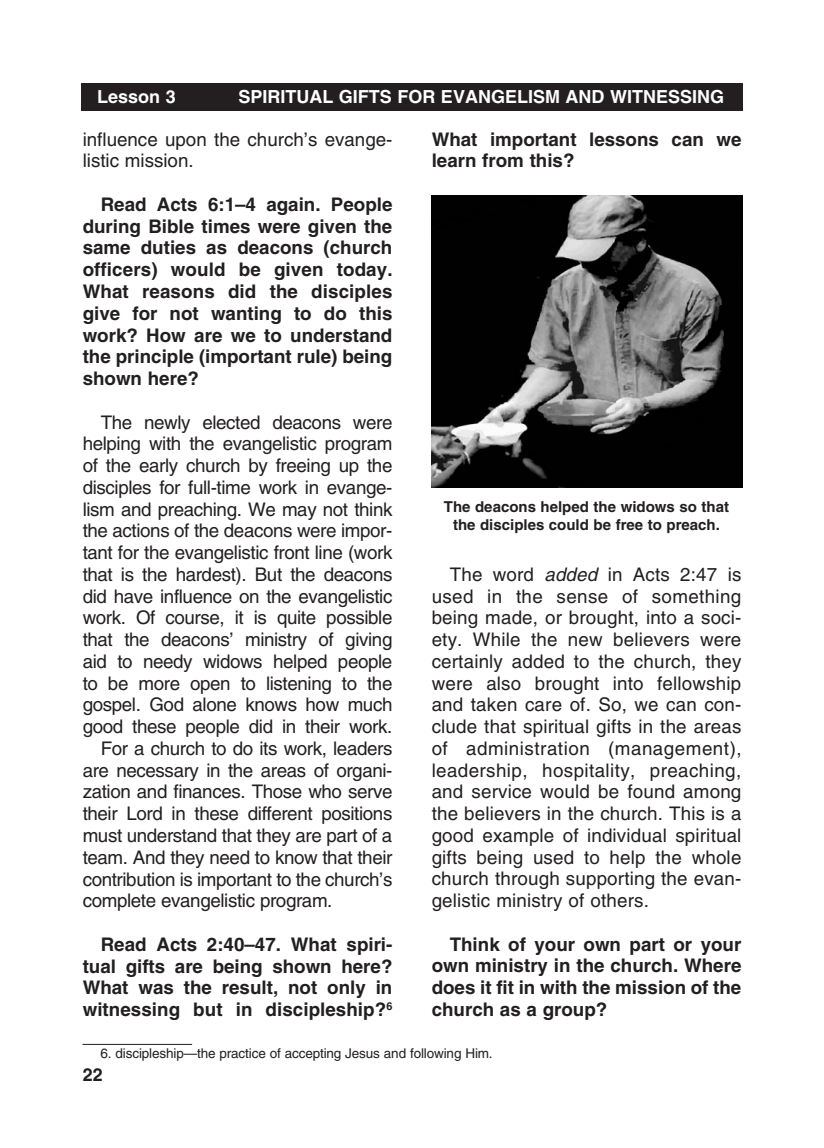
<style>
.page{position:relative;width:824px;height:1148px;background:#fff}
.page>*{position:absolute;margin:0;border:0;box-sizing:border-box;transform-origin:0 0}
._1-Body{font:18.75px/21.8px "Helvetica";letter-spacing:-.02em;color:#231f20;text-align:justify}
._2-Body_bold{font:700 18.75px/21.8px "Helvetica";color:#231f20;text-align:justify}
._1-Body-2{font:18.75px/21.8px "Helvetica";color:#231f20}
.t1{font:700 18px "Helvetica";color:#fff}
.t2{font:700 18px "Helvetica";color:#231f20}
._8-captions{font:700 15px/18px "Helvetica";color:#231f20;text-align:center}
._6-Footnotes_rule{font:13.5px "Helvetica";letter-spacing:-.01em;color:#231f20}
.s1{font-style:italic}
</style>
<div class="page">
<div style="left:81px;top:84px;width:661px;height:27px;background:#231f20"></div>
<img style="left:431px;top:195px;width:311px;height:292px">
<hr style="left:82px;top:1044px;width:110px;height:1px;background:#231f20">
<p class="t1" style="left:97px;top:86px;width:80px">Lesson 3</p>
<p class="t1" style="left:238px;top:86px;width:24px">Spiritual</p>
<p class="t1" style="left:339px;top:86px;width:25px">Gifts</p>
<p class="t1" style="left:397px;top:86px;width:13px">for</p>
<p class="t1" style="left:441px;top:86px;width:25px">Evangelism</p>
<p class="t1" style="left:565px;top:86px;width:14px">and</p>
<p class="t1" style="left:610px;top:86px;width:29px">Witnessing</p>
<p class="_1-Body-2" style="left:83px;top:128px;width:311px">influence upon the church’s evange&shy;listic mission.</p>
<p class="_2-Body_bold" style="left:83px;top:193px;width:311px;text-indent:18px">Read Acts 6:1–4 again. People during Bible times were given the same duties as deacons (church officers) would be given today.<br>What reasons did the disciples give for not wanting to do this work? How are we to understand the principle (important rule) being shown here?</p>
<p class="_1-Body" style="left:101px;top:411px;width:293px">The newly elected deacons were</p>
<p class="_1-Body" style="left:83px;top:433px;width:311px">helping with the evangelistic program</p>
<p class="_1-Body" style="left:83px;top:454px;width:311px">of the early church by freeing up the</p>
<p class="_1-Body" style="left:83px;top:476px;width:311px">disciples for full-time work in evange-</p>
<p class="_1-Body" style="left:83px;top:498px;width:311px">lism and preaching. We may not think</p>
<p class="_1-Body" style="left:83px;top:520px;width:311px">the actions of the deacons were impor-</p>
<p class="_1-Body" style="left:83px;top:541px;width:311px">tant for the evangelistic front line (work</p>
<p class="_1-Body" style="left:83px;top:563px;width:311px">that is the hardest). But the deacons</p>
<p class="_1-Body" style="left:83px;top:585px;width:311px">did have influence on the evangelistic</p>
<p class="_1-Body" style="left:83px;top:607px;width:311px">work. Of course, it is quite possible</p>
<p class="_1-Body" style="left:83px;top:628px;width:311px">that the deacons’ ministry of giving</p>
<p class="_1-Body" style="left:83px;top:650px;width:311px">aid to needy widows helped people</p>
<p class="_1-Body" style="left:83px;top:672px;width:311px">to be more open to listening to the</p>
<p class="_1-Body" style="left:83px;top:694px;width:311px">gospel. God alone knows how much</p>
<p class="_1-Body" style="left:83px;top:715px;width:308px">good these people did in their work.</p>
<p class="_1-Body" style="left:101px;top:737px;width:293px">For a church to do its work, leaders</p>
<p class="_1-Body" style="left:83px;top:759px;width:311px">are necessary in the areas of organi-</p>
<p class="_1-Body" style="left:83px;top:781px;width:311px">zation and finances. Those who serve</p>
<p class="_1-Body" style="left:83px;top:802px;width:311px">their Lord in these different positions</p>
<p class="_1-Body" style="left:83px;top:824px;width:311px">must understand that they are part of a</p>
<p class="_1-Body" style="left:83px;top:846px;width:311px">team. And they need to know that their</p>
<p class="_1-Body" style="left:83px;top:868px;width:311px">contribution is important to the church’s</p>
<p class="_1-Body" style="left:83px;top:889px;width:248px">complete evangelistic program.</p>
<p class="_2-Body_bold" style="left:83px;top:933px;width:311px;text-indent:18px">Read Acts 2:40–47. What spiri&shy;tual gifts are being shown here?<br>What was the result, not only in witnessing but in discipleship?<sup>6</sup></p>
<p class="_2-Body_bold" style="left:431px;top:128px;width:311px">What important lessons can we learn from this?</p>
<p class="_8-captions" style="left:444px;top:498px;width:287px">The deacons helped the widows so that the disciples could be free to preach.</p>
<p class="_1-Body" style="left:431px;top:563px;width:311px;text-indent:18px">The word <span class="s1">added</span> in Acts 2:47 is used in the sense of something being made, or brought, into a soci&shy;ety. While the new believers were certainly added to the church, they were also brought into fellowship and taken care of. So, we can con&shy;clude that spiritual gifts in the areas of administration (management), leadership, hospitality, preaching, and service would be found among the believers in the church. This is a good example of individual spiritual gifts being used to help the whole church through supporting the evan&shy;gelistic ministry of others.</p>
<p class="_2-Body_bold" style="left:431px;top:933px;width:311px;text-indent:18px">Think of your own part or your own ministry in the church. Where does it fit in with the mission of the church as a group?</p>
<p class="_6-Footnotes_rule" style="left:101px;top:1045px;width:391px">6. discipleship—the practice of accepting Jesus and following Him.</p>
<p class="t2" style="left:83px;top:1063px;width:22px">22</p>
</div>
